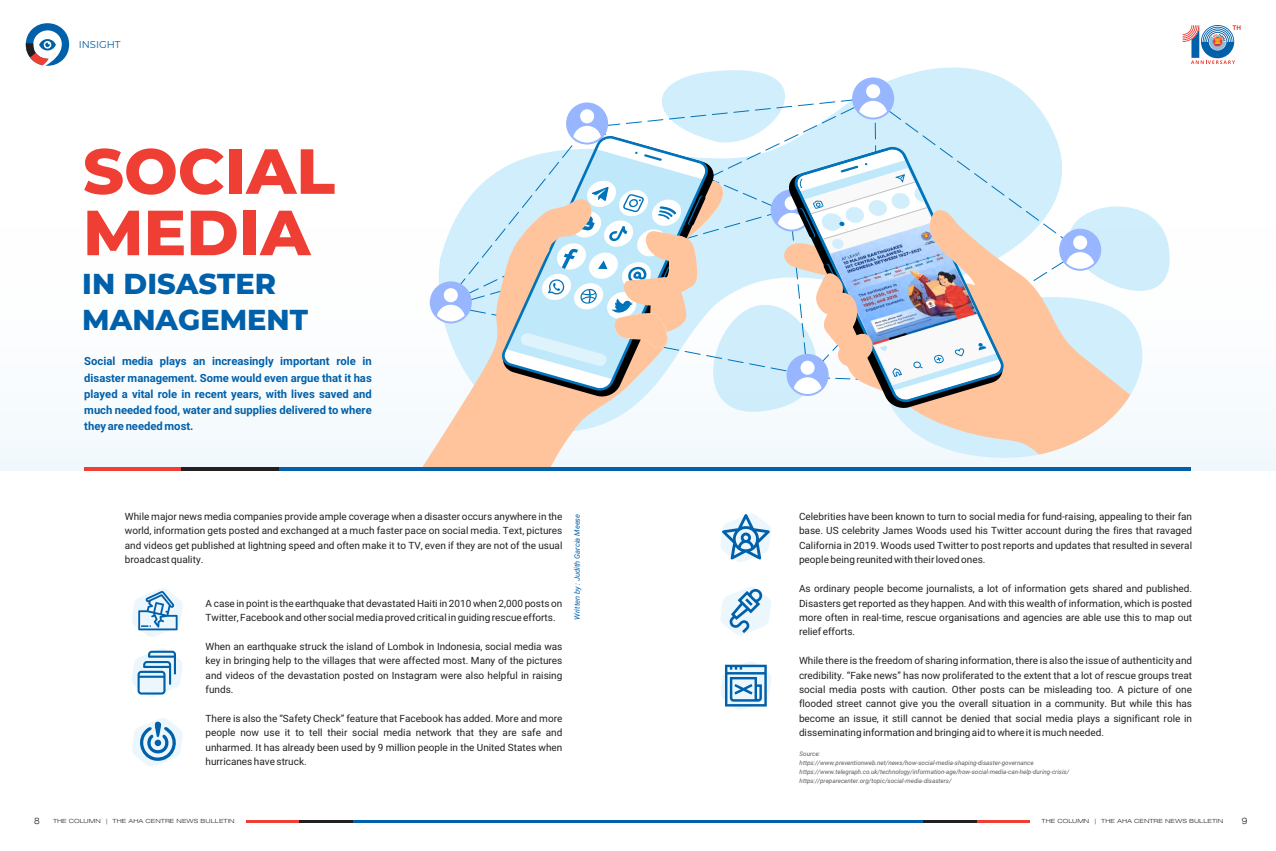
<style>
.page{position:relative;width:1276px;height:851px;background:#fff}
.page>*{position:absolute;margin:0;border:0;box-sizing:border-box;transform-origin:0 0}
.t1{font:800 63.5px/61.4px "Montserrat";color:#ef3e33}
.t2{font:800 28.75px/35.8px "Montserrat";color:#0060a9}
.t3{font:700 11.25px/16.2px "Roboto";color:#0060a9;text-align:justify}
.t4{font:10px/14.4px "Roboto";color:#231f20;text-align:justify}
.t5{font:10px "Montserrat";color:#0060a9}
.t6{font:300 expanded 8.75px "Swiss 721 BT";color:#231f20}
.t7{font:italic 7.5px "Roboto";color:#0060a9}
.t8{font:italic 6.25px/9px "Roboto";color:#58595b}
.t9{font:300 expanded 5.62px "Swiss 721 BT";color:#231f20;scale:1.16 1}
</style>
<div class="page">
<svg style="left:26px;top:23px;width:43px;height:43px"></svg>
<hr style="left:246px;top:820px;width:53px;height:2px;background:#ef3e33">
<hr style="left:299px;top:820px;width:54px;height:2px;background:#231f20">
<hr style="left:353px;top:820px;width:285px;height:2px;background:#0060a9">
<hr style="left:976px;top:820px;width:54px;height:2px;background:#ef3e33">
<hr style="left:923px;top:820px;width:53px;height:2px;background:#231f20">
<hr style="left:638px;top:820px;width:285px;height:2px;background:#0060a9">
<svg style="left:132px;top:588px;width:51px;height:49px"></svg>
<svg style="left:132px;top:718px;width:51px;height:49px"></svg>
<svg style="left:721px;top:514px;width:50px;height:48px"></svg>
<svg style="left:721px;top:587px;width:50px;height:48px"></svg>
<svg style="left:721px;top:661px;width:50px;height:49px"></svg>
<svg style="left:132px;top:648px;width:51px;height:49px"></svg>
<svg style="left:421px;top:286px;width:249px;height:180px"></svg>
<svg style="left:849px;top:454px;width:300px;height:6px;fill:#f2f9fd"></svg>
<svg style="left:437px;top:25px;width:803px;height:429px"></svg>
<svg style="left:84px;top:466px;width:98px;height:4px"></svg>
<svg style="left:182px;top:466px;width:97px;height:4px"></svg>
<svg style="left:279px;top:466px;width:912px;height:4px;fill:#0060a9"></svg>
<p class="t5" style="left:79px;top:38px;width:43px">INSIGHT</p>
<h1 class="t1" style="left:83px;top:140px;width:254px">SOCIAL<br>MEDIA</h1>
<h2 class="t2" style="left:82px;top:266px;width:227px">IN DISASTER<br>MANAGEMENT</h2>
<p class="t3" style="left:84px;top:354px;width:289px">Social media plays an increasingly important role in disaster management. Some would even argue that it has played a vital role in recent years, with lives saved and much needed food, water and supplies delivered to where they are needed most.</p>
<p class="t4" style="left:125px;top:510px;width:439px">While major news media companies provide ample coverage when a disaster occurs anywhere in the world, information gets posted and exchanged at a much faster pace on social media. Text, pictures and videos get published at lightning speed and often make it to TV, even if they are not of the usual broadcast quality.</p>
<p class="t4" style="left:206px;top:596px;width:358px">A case in point is the earthquake that devastated Haiti in 2010 when 2,000 posts on<br>Twitter, Facebook and other social media proved critical in guiding rescue efforts.</p>
<p class="t4" style="left:206px;top:640px;width:358px">When an earthquake struck the island of Lombok in Indonesia, social media was key in bringing help to the villages that were affected most. Many of the pictures and videos of the devastation posted on Instagram were also helpful in raising funds.</p>
<p class="t4" style="left:206px;top:712px;width:358px">There is also the “Safety Check” feature that Facebook has added. More and more people now use it to tell their social media network that they are safe and unharmed. It has already been used by 9 million people in the United States when hurricanes have struck.</p>
<p class="t7" style="left:574px;top:619px;width:107px;rotate:-90deg">Written by : Judith Garcia Meese</p>
<p class="t4" style="left:799px;top:510px;width:395px">Celebrities have been known to turn to social media for fund-raising, appealing to their fan base. US celebrity James Woods used his Twitter account during the fires that ravaged California in 2019. Woods used Twitter to post reports and updates that resulted in several people being reunited with their loved ones.</p>
<p class="t4" style="left:799px;top:582px;width:395px">As ordinary people become journalists, a lot of information gets shared and published.<br>Disasters get reported as they happen. And with this wealth of information, which is posted more often in real-time, rescue organisations and agencies are able use this to map out relief efforts.</p>
<p class="t4" style="left:799px;top:654px;width:395px">While there is the freedom of sharing information, there is also the issue of authenticity and credibility. “Fake news” has now proliferated to the extent that a lot of rescue groups treat social media posts with caution. Other posts can be misleading too. A picture of one flooded street cannot give you the overall situation in a community. But while this has become an issue, it still cannot be denied that social media plays a significant role in disseminating information and bringing aid to where it is much needed.</p>
<p class="t8" style="left:799px;top:750px;width:271px">Source:<br>https://www.preventionweb.net/news/how-social-media-shaping-disaster-governance https://www.telegraph.co.uk/technology/information-age/how-social-media-can-help-during-crisis/ https://preparecenter.org/topic/social-media-disasters/</p>
<p class="t6" style="left:34px;top:817px;width:7px">8</p>
<p class="t9" style="left:53px;top:818px;width:158px">THE COLUMN | THE AHA CENTRE NEWS BULLETIN</p>
<p class="t9" style="left:1041px;top:818px;width:158px">THE COLUMN | THE AHA CENTRE NEWS BULLETIN</p>
<p class="t6" style="left:1241px;top:817px;width:7px">9</p>
</div>
